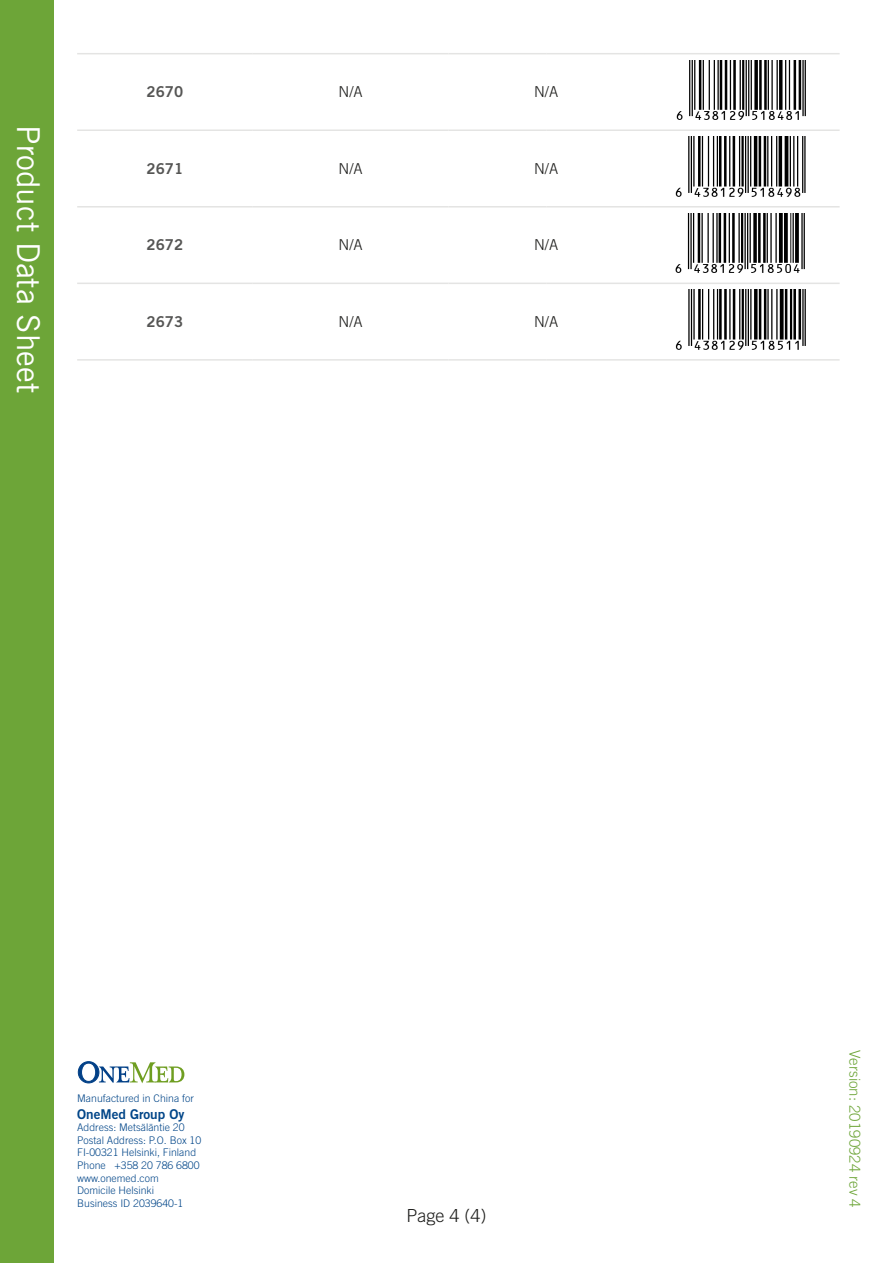
<style>
.page{position:relative;width:893px;height:1263px;background:#fff}
.page>*{position:absolute;margin:0;border:0;box-sizing:border-box;transform-origin:0 0}
.t1{font:500 31.5px "Trade Gothic OT";color:#fff}
.t2{font:300 18px "Trade Gothic OT";color:#1d1d1b}
.t3{font:300 15px "Trade Gothic OT";color:#1d1d1b}
.t4{font:300 15px "Trade Gothic OT";color:#6da538}
.t5{font:700 15px "Trade Gothic OT";color:#555554}
.t6{font:700 13.5px "Trade Gothic OT";color:#004588}
.t7{font:300 10.5px/12.6px "Trade Gothic OT";color:#004588}
</style>
<div class="page">
<div style="left:0;top:0;width:54px;height:1263px;background:#6da538"></div>
<hr style="left:77px;top:53px;width:176px;height:1px;background:#e4e4e3">
<hr style="left:253px;top:53px;width:195px;height:1px;background:#e4e4e3">
<hr style="left:448px;top:53px;width:98px;height:1px;background:#e4e4e3">
<hr style="left:546px;top:53px;width:98px;height:1px;background:#e4e4e3">
<hr style="left:644px;top:53px;width:196px;height:1px;background:#e4e4e3">
<hr style="left:77px;top:129px;width:176px;height:2px;background:#e4e4e3">
<hr style="left:253px;top:129px;width:195px;height:2px;background:#e4e4e3">
<hr style="left:448px;top:129px;width:98px;height:2px;background:#e4e4e3">
<hr style="left:546px;top:129px;width:98px;height:2px;background:#e4e4e3">
<hr style="left:644px;top:129px;width:196px;height:2px;background:#e4e4e3">
<hr style="left:77px;top:206px;width:176px;height:2px;background:#e4e4e3">
<hr style="left:253px;top:206px;width:195px;height:2px;background:#e4e4e3">
<hr style="left:448px;top:206px;width:98px;height:2px;background:#e4e4e3">
<hr style="left:546px;top:206px;width:98px;height:2px;background:#e4e4e3">
<hr style="left:644px;top:206px;width:196px;height:2px;background:#e4e4e3">
<hr style="left:77px;top:283px;width:176px;height:1px;background:#e4e4e3">
<hr style="left:253px;top:283px;width:195px;height:1px;background:#e4e4e3">
<hr style="left:448px;top:283px;width:98px;height:1px;background:#e4e4e3">
<hr style="left:546px;top:283px;width:98px;height:1px;background:#e4e4e3">
<hr style="left:644px;top:283px;width:196px;height:1px;background:#e4e4e3">
<hr style="left:77px;top:359px;width:176px;height:2px;background:#e4e4e3">
<hr style="left:253px;top:359px;width:195px;height:2px;background:#e4e4e3">
<hr style="left:448px;top:359px;width:98px;height:2px;background:#e4e4e3">
<hr style="left:546px;top:359px;width:98px;height:2px;background:#e4e4e3">
<hr style="left:644px;top:359px;width:196px;height:2px;background:#e4e4e3">
<img style="left:676px;top:60px;width:130px;height:60px">
<img style="left:675px;top:137px;width:131px;height:60px">
<img style="left:675px;top:213px;width:130px;height:60px">
<img style="left:675px;top:290px;width:131px;height:60px">
<svg style="left:78px;top:1061px;width:106px;height:22px"></svg>
<h1 class="t1" style="left:47px;top:125px;width:269px;rotate:90deg">Product Data Sheet</h1>
<h3 class="t5" style="left:147px;top:83px;width:38px">2670</h3>
<h3 class="t3" style="left:338px;top:83px;width:26px">N/A</h3>
<h3 class="t3" style="left:534px;top:83px;width:26px">N/A</h3>
<h3 class="t5" style="left:147px;top:159px;width:38px">2671</h3>
<h3 class="t3" style="left:338px;top:160px;width:26px">N/A</h3>
<h3 class="t3" style="left:534px;top:160px;width:26px">N/A</h3>
<h3 class="t5" style="left:147px;top:236px;width:38px">2672</h3>
<h3 class="t3" style="left:338px;top:236px;width:26px">N/A</h3>
<h3 class="t3" style="left:534px;top:236px;width:26px">N/A</h3>
<h3 class="t5" style="left:147px;top:312px;width:38px">2673</h3>
<h3 class="t3" style="left:338px;top:313px;width:26px">N/A</h3>
<h3 class="t3" style="left:534px;top:313px;width:26px">N/A</h3>
<p class="t7" style="left:77px;top:1092px;width:118px">Manufactured in China for</p>
<p class="t6" style="left:77px;top:1105px;width:109px">OneMed Group Oy</p>
<p class="t7" style="left:77px;top:1121px;width:126px">Address: Metsäläntie 20<br>Postal Address: P.O. Box 10<br>FI-00321 Helsinki, Finland<br>Phone +358 20 786 6800 www.onemed.com<br>Domicile Helsinki<br>Business ID 2039640-1</p>
<h2 class="t2" style="left:406px;top:1205px;width:82px">Page 4 (4)</h2>
<h3 class="t4" style="left:864px;top:1050px;width:159px;rotate:90deg">Version: 20190924 rev 4</h3>
</div>
